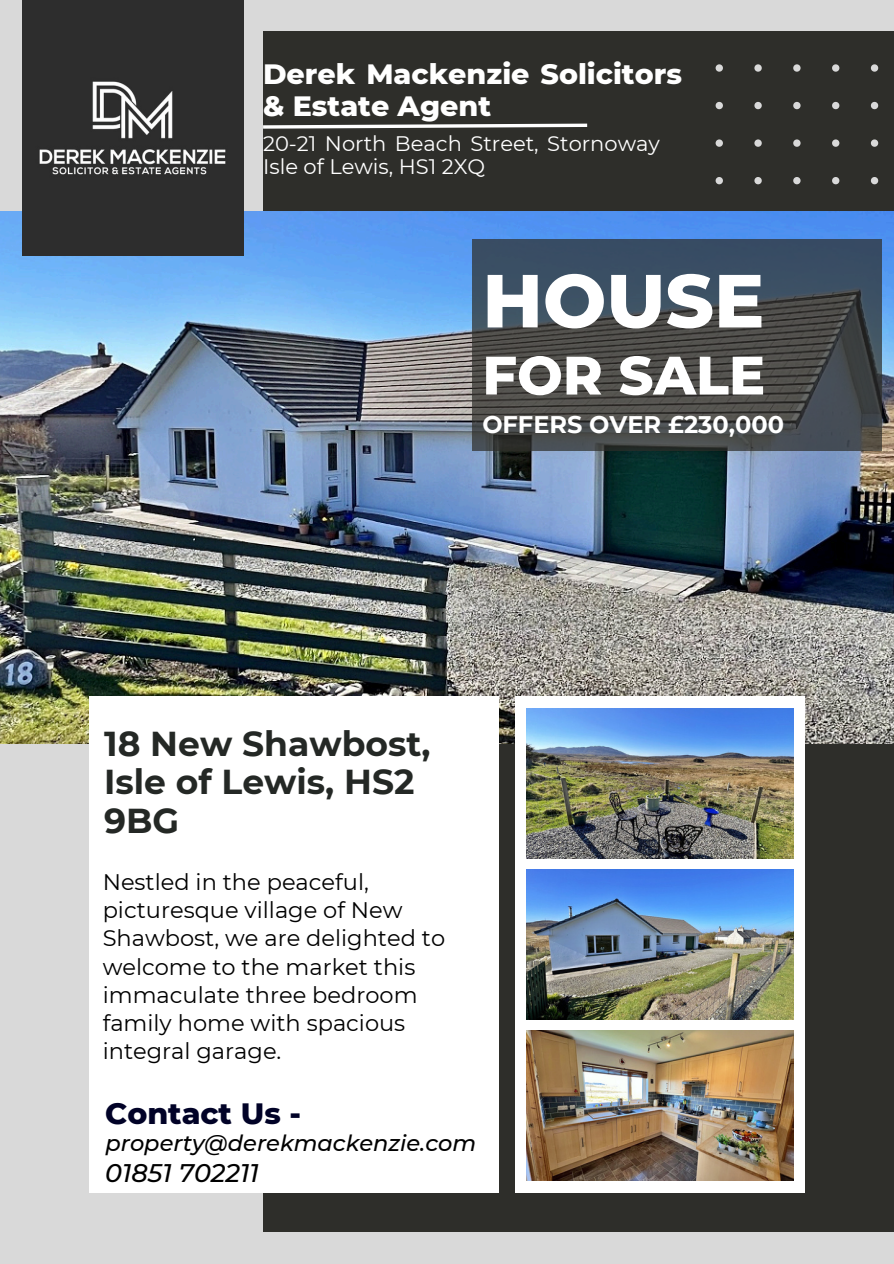
<style>
.page{position:relative;width:894px;height:1264px;background:#fff}
.page>*{position:absolute;margin:0;border:0;box-sizing:border-box;transform-origin:0 0}
.t1{font:800 75px "Montserrat";color:#fff}
.t2{font:800 54px "Montserrat";color:#fff}
.t3{font:700 34.5px/38.2px "Montserrat";color:#242825}
.t4{font:800 30px "Montserrat";color:#010227}
.t5{font:800 28.5px/31.5px "Montserrat";color:#fff}
.t6{font:italic 500 25.5px "Montserrat";color:#000}
.t7{font:700 24px "Montserrat";color:#fff}
.t8{font:22.5px/28.2px "Montserrat";color:#000}
.t9{font:italic 500 22.5px "Montserrat";color:#000}
.t10{font:21px/22.5px "Montserrat";color:#fff}
</style>
<div class="page">
<div style="left:0;top:0;width:893px;height:1263px;background:#d9d9d9"></div>
<div style="left:263px;top:31px;width:630px;height:1200px;background:#2e2e2a"></div>
<img style="left:0;top:212px;width:893px;height:531px">
<div style="left:89px;top:696px;width:409px;height:496px;background:#fff"></div>
<div style="left:515px;top:696px;width:289px;height:496px;background:#fff"></div>
<img style="left:526px;top:708px;width:267px;height:150px">
<img style="left:526px;top:869px;width:267px;height:150px">
<img style="left:526px;top:1030px;width:267px;height:150px">
<svg style="left:715px;top:64px;width:164px;height:120px"></svg>
<svg style="left:472px;top:239px;width:409px;height:212px;background:#434a50"></svg>
<svg style="left:263px;top:123px;width:325px;height:6px"></svg>
<img style="left:22px;top:0;width:221px;height:256px">
<p class="t5" style="left:263px;top:58px;width:420px">Derek Mackenzie Solicitors &amp; Estate Agent</p>
<h1 class="t10" style="left:263px;top:132px;width:398px">20-21 North Beach Street, Stornoway<br>Isle of Lewis, HS1 2XQ</h1>
<p class="t1" style="left:482px;top:255px;width:283px">HOUSE</p>
<p class="t2" style="left:482px;top:342px;width:284px">FOR SALE</p>
<p class="t7" style="left:482px;top:410px;width:303px">OFFERS OVER £230,000</p>
<h4 class="t3" style="left:104px;top:724px;width:328px">18 New Shawbost,<br>Isle of Lewis, HS2<br>9BG</h4>
<p class="t8" style="left:103px;top:868px;width:344px">Nestled in the peaceful, picturesque village of New<br>Shawbost, we are delighted to welcome to the market this immaculate three bedroom family home with spacious integral garage.</p>
<h2 class="t4" style="left:105px;top:1095px;width:197px">Contact Us -</h2>
<h5 class="t9" style="left:105px;top:1128px;width:372px">property@derekmackenzie.com</h5>
<h3 class="t6" style="left:105px;top:1156px;width:155px">01851 702211</h3>
</div>
